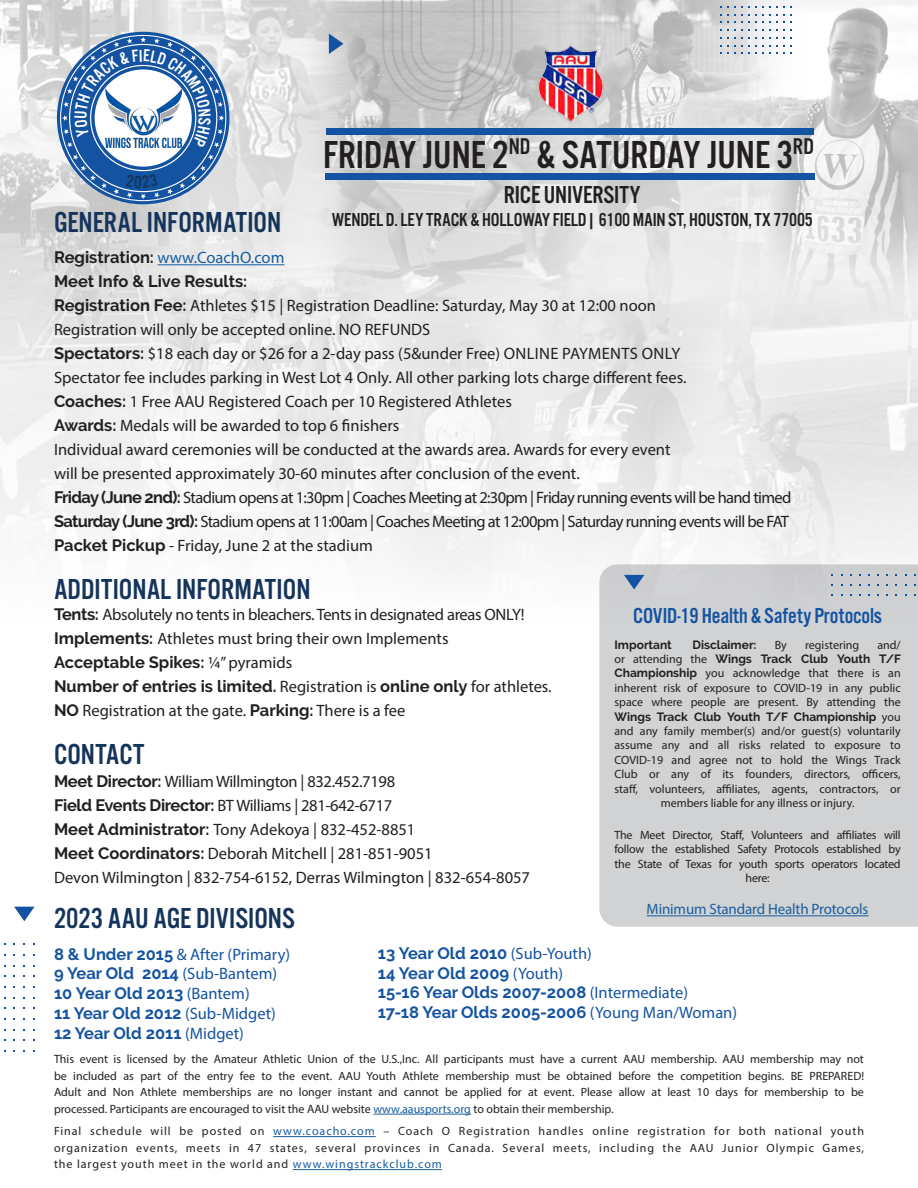
<style>
.page{position:relative;width:918px;height:1188px;background:#fff}
.page>*{position:absolute;margin:0;border:0;box-sizing:border-box;transform-origin:0 0}
.t1{font:40.5px "Alternate Got No 3 D";color:#231f20}
.t2{font:30px "Alternate Got No 3 D";color:#15345b}
.t3{font:25.5px "Alternate Got No 3 D";letter-spacing:-.01em;color:#231f20}
.t4{font:22.5px "Alternate Got No 3 D";letter-spacing:-.01em;color:#1353a1}
.t5{font:19.5px "Alternate Got No 3 D";letter-spacing:-.01em;color:#231f20}
.t6{font:16.5px/24px "Myriad Pro";color:#231f20}
.t7{font:16.5px/24px "Myriad Pro";letter-spacing:-.02em;color:#231f20}
.t8{font:700 16.5px/19.8px "Raleway";color:#1353a1}
.t9{font:700 16.5px "Raleway";color:#231f20}
.t10{font:16.5px "Myriad Pro";color:#1353a1}
.t11{font:15px "Myriad Pro";letter-spacing:-.01em;color:#175d9e}
.t12{font:12px/16.5px "Myriad Pro";color:#231f20;text-align:justify}
.t13{font:12px/14.4px "Myriad Pro";letter-spacing:-.02em;color:#231f20;text-align:center}
.t14{font:700 12px "Raleway";color:#231f20}
.s1{font-family:"Raleway";font-weight:700}
.s2{color:#175d9e}
.s3{font-family:"Myriad Pro";font-weight:400}
</style>
<div class="page">
<div style="left:599px;top:704px;width:319px;height:223px;background:#d1d2d4"></div>
<img style="left:0;top:0;width:918px;height:690px">
<svg style="left:720px;top:6px;width:72px;height:2px"></svg>
<svg style="left:720px;top:14px;width:72px;height:1px"></svg>
<svg style="left:720px;top:22px;width:72px;height:1px"></svg>
<svg style="left:720px;top:30px;width:72px;height:1px"></svg>
<svg style="left:720px;top:37px;width:72px;height:2px"></svg>
<svg style="left:720px;top:45px;width:72px;height:1px"></svg>
<svg style="left:720px;top:53px;width:72px;height:1px"></svg>
<svg style="left:381px;top:0;width:132px;height:112px;background:#c1c1c1"></svg>
<svg style="left:329px;top:34px;width:15px;height:20px"></svg>
<hr style="left:373px;top:1114px;width:98px;height:1px;background:#175d9e">
<hr style="left:273px;top:1136px;width:103px;height:1px;background:#175d9e">
<hr style="left:293px;top:1169px;width:149px;height:1px;background:#175d9e">
<hr style="left:158px;top:264px;width:126px;height:1px;background:#175d9e">
<img style="left:525px;top:38px;width:89px;height:91px">
<div style="left:325px;top:174px;width:489px;height:6px;background:#1353a1"></div>
<div style="left:326px;top:129px;width:488px;height:6px;background:#1353a1"></div>
<svg style="left:624px;top:575px;width:20px;height:14px"></svg>
<svg style="left:14px;top:907px;width:21px;height:14px"></svg>
<hr style="left:647px;top:915px;width:222px;height:1px;background:#175d9e">
<svg style="left:60px;top:35px;width:166px;height:166px"></svg>
<p class="t1" style="left:323px;top:133px;width:492px">FRIDAY JUNE 2<sup>ND</sup> &amp; SATURDAY JUNE 3<sup>RD</sup></p>
<p class="t3" style="left:504px;top:181px;width:138px">RICE UNIVERSITY</p>
<p class="t5" style="left:332px;top:209px;width:482px">WENDEL D. LEY TRACK &amp; HOLLOWAY FIELD| 6100 MAIN ST, HOUSTON, TX 77005</p>
<p class="t2" style="left:54px;top:206px;width:229px">GENERAL INFORMATION</p>
<p class="t6" style="left:54px;top:245px;width:628px"><span class="s1">Registration:</span> <span class="s2">www.CoachO.com<br></span><span class="s1">Meet Info &amp; Live Results:<br>Registration Fee:</span> Athletes $15 | Registration Deadline: Saturday, May 30 at 12:00 noon Registration will only be accepted online. NO REFUNDS<br><span class="s1">Spectators:</span> $18 each day or $26 for a 2-day pass (5&amp;under Free) ONLINE PAYMENTS ONLY</p>
<p class="t6" style="left:54px;top:365px;width:634px">Spectator fee includes parking in West Lot 4 Only. All other parking lots charge different fees.</p>
<p class="t6" style="left:54px;top:389px;width:739px"><span class="s1">Coaches:</span> 1 Free AAU Registered Coach per 10 Registered Athletes<br><span class="s1">Awards:</span> Medals will be awarded to top 6 finishers<br>Individual award ceremonies will be conducted at the awards area. Awards for every event<br>will be presented approximately 30-60 minutes after conclusion of the event.<br><span class="s1">Friday (June 2nd):</span> Stadium opens at 1:30pm | Coaches Meeting at 2:30pm | Friday running events will be hand timed <span class="s1">Saturday (June 3rd):</span> Stadium opens at 11:00am | Coaches Meeting at 12:00pm | Saturday running events will be FAT <span class="s1">Packet Pickup</span> - Friday, June 2 at the stadium</p>
<p class="t2" style="left:54px;top:573px;width:258px">ADDITIONAL INFORMATION</p>
<p class="t7" style="left:54px;top:602px;width:472px"><span class="s1">Tents:</span> Absolutely no tents in bleachers. Tents in designated areas ONLY!<br><span class="s1">Implements:</span> Athletes must bring their own Implements<br><span class="s1">Acceptable Spikes:</span> ¼” pyramids</p>
<p class="t9" style="left:54px;top:677px;width:499px">Number of entries is limited. <span class="s3">Registration is</span> online only <span class="s3">for athletes.</span></p>
<p class="t6" style="left:54px;top:698px;width:353px"><span class="s1">NO</span> Registration at the gate. <span class="s1">Parking:</span> There is a fee</p>
<p class="t2" style="left:54px;top:738px;width:92px">CONTACT</p>
<p class="t7" style="left:54px;top:769px;width:343px"><span class="s1">Meet Director:</span> William Willmington | 832.452.7198</p>
<p class="t7" style="left:54px;top:793px;width:363px"><span class="s1">Field Events Director:</span> BT Williams | 281-642-6717<br><span class="s1">Meet Administrator:</span> Tony Adekoya | 832-452-8851</p>
<p class="t6" style="left:54px;top:841px;width:380px"><span class="s1">Meet Coordinators:</span> Deborah Mitchell | 281-851-9051</p>
<p class="t6" style="left:54px;top:865px;width:478px">Devon Wilmington | 832-754-6152, Derras Wilmington | 832-654-8057</p>
<p class="t2" style="left:54px;top:902px;width:242px">2023 AAU AGE DIVISIONS</p>
<p class="t10" style="left:54px;top:944px;width:238px"><span class="s1">8 &amp; Under 2015</span> &amp; After (Primary)</p>
<p class="t8" style="left:54px;top:964px;width:225px">9 Year Old 2014 <span class="s3">(Sub-Bantem)</span></p>
<p class="t8" style="left:54px;top:984px;width:223px">10 Year Old 2013 <span class="s3">(Bantem)<br></span>11 Year Old 2012 <span class="s3">(Sub-Midget)</span></p>
<p class="t8" style="left:54px;top:1023px;width:192px">12 Year Old 2011 <span class="s3">(Midget)</span></p>
<p class="t4" style="left:633px;top:604px;width:250px">COVID-19 Health &amp; Safety Protocols</p>
<p class="t14" style="left:615px;top:637px;width:59px">Important</p>
<p class="t14" style="left:693px;top:637px;width:66px">Disclaimer:</p>
<p class="t12" style="left:775px;top:636px;width:14px">By</p>
<p class="t12" style="left:805px;top:636px;width:56px">registering</p>
<p class="t12" style="left:877px;top:636px;width:25px">and/</p>
<p class="t14" style="left:615px;top:652px;width:288px"><span class="s3">or attending the</span> Wings Track Club Youth T/F</p>
<p class="t12" style="left:615px;top:665px;width:288px"><span class="s1">Championship</span> you acknowledge that there is an</p>
<p class="t12" style="left:615px;top:679px;width:288px">inherent risk of exposure to COVID-19 in any public</p>
<p class="t12" style="left:615px;top:694px;width:288px">space where people are present. By attending the</p>
<p class="t14" style="left:615px;top:709px;width:288px">Wings Track Club Youth T/F Championship <span class="s3">you</span></p>
<p class="t12" style="left:615px;top:722px;width:288px">and any family member(s) and/or guest(s) voluntarily</p>
<p class="t12" style="left:615px;top:737px;width:288px">assume any and all risks related to exposure to</p>
<p class="t12" style="left:615px;top:751px;width:288px">COVID-19 and agree not to hold the Wings Track</p>
<p class="t12" style="left:615px;top:766px;width:288px">Club or any of its founders, directors, officers,</p>
<p class="t12" style="left:615px;top:780px;width:288px">staff, volunteers, affiliates, agents, contractors, or</p>
<p class="t12" style="left:661px;top:794px;width:195px">members liable for any illness or injury.</p>
<p class="t13" style="left:615px;top:827px;width:288px">The Meet Director, Staff, Volunteers and affiliates will follow the established Safety Protocols established by the State of Texas for youth sports operators located here:</p>
<p class="t11" style="left:647px;top:900px;width:223px">Minimum Standard Health Protocols</p>
<p class="t8" style="left:378px;top:943px;width:361px">13 Year Old 2010 <span class="s3">(Sub-Youth)<br></span>14 Year Old 2009 <span class="s3">(Youth)<br></span>15-16 Year Olds 2007-2008 <span class="s3">(Intermediate)<br></span>17-18 Year Olds 2005-2006 <span class="s3">(Young Man/Woman)</span></p>
<p class="t12" style="left:54px;top:1051px;width:812px">This event is licensed by the Amateur Athletic Union of the U.S.,Inc. All participants must have a current AAU membership. AAU membership may not be included as part of the entry fee to the event. AAU Youth Athlete membership must be obtained before the competition begins. BE PREPARED!<br>Adult and Non Athlete memberships are no longer instant and cannot be applied for at event. Please allow at least 10 days for membership to be processed. Participants are encouraged to visit the AAU website <span class="s2">www.aausports.org</span> to obtain their membership.</p>
<p class="t12" style="left:54px;top:1123px;width:812px">Final schedule will be posted on <span class="s2">www.coacho.com</span> – Coach O Registration handles online registration for both national youth organization events, meets in 47 states, several provinces in Canada. Several meets, including the AAU Junior Olympic Games, the largest youth meet in the world and <span class="s2">www.wingstrackclub.com</span></p>
</div>
